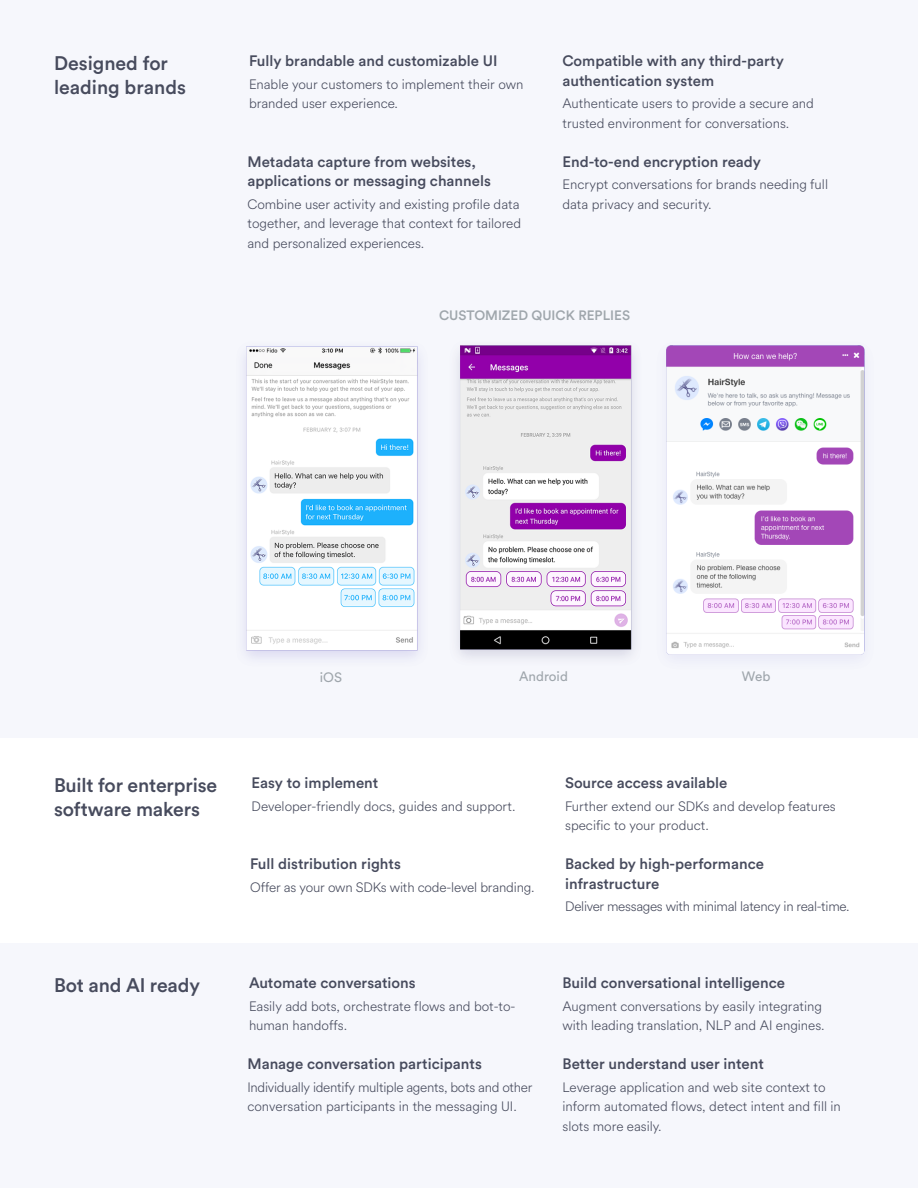
<style>
.page{position:relative;width:918px;height:1188px;background:#fff}
.page>*{position:absolute;margin:0;border:0;box-sizing:border-box;transform-origin:0 0}
.t1{font:500 19.5px/24px "Circular Std";letter-spacing:-.01em;color:#474b5d}
.t2{font:500 15px/19.5px "Circular Std";color:#474b5d}
.t3{font:500 15px "Circular Std";color:#464a5c}
.t4{font:300 13.5px/19.5px "Circular Std";color:#464a5c}
.t5{font:300 13.5px/19.5px "Circular Std";letter-spacing:-.02em;color:#464a5c}
.t6{font:500 13.5px "Circular Std";color:#9fa6ac}
.t7{font:13.5px "Circular Std";color:#9fa6ac}
</style>
<div class="page">
<div style="left:0;top:0;width:918px;height:738px;background:#f6f7fc"></div>
<div style="left:0;top:944px;width:918px;height:244px;background:#f6f7fc"></div>
<img style="left:244px;top:345px;width:621px;height:314px">
<h3 class="t1" style="left:54px;top:51px;width:134px">Designed for leading brands</h3>
<h5 class="t2" style="left:249px;top:51px;width:250px">Fully brandable and customizable UI</h5>
<p class="t4" style="left:249px;top:74px;width:276px">Enable your customers to implement their own branded user experience.</p>
<h5 class="t2" style="left:248px;top:151px;width:245px">Metadata capture from websites, applications or messaging channels</h5>
<p class="t4" style="left:248px;top:194px;width:275px">Combine user activity and existing profile data together, and leverage that context for tailored and personalized experiences.</p>
<h5 class="t2" style="left:562px;top:51px;width:223px">Compatible with any third-party authentication system</h5>
<p class="t4" style="left:562px;top:93px;width:253px">Authenticate users to provide a secure and trusted environment for conversations.</p>
<h5 class="t2" style="left:562px;top:151px;width:200px">End-to-end encryption ready</h5>
<p class="t4" style="left:562px;top:174px;width:267px">Encrypt conversations for brands needing full data privacy and security.</p>
<h5 class="t6" style="left:439px;top:307px;width:193px">CUSTOMIZED QUICK REPLIES</h5>
<h5 class="t7" style="left:320px;top:669px;width:24px">iOS</h5>
<h5 class="t7" style="left:519px;top:668px;width:50px">Android</h5>
<h5 class="t7" style="left:742px;top:668px;width:30px">Web</h5>
<h3 class="t1" style="left:54px;top:773px;width:165px">Built for enterprise software makers</h3>
<h5 class="t2" style="left:252px;top:773px;width:128px">Easy to implement</h5>
<p class="t4" style="left:252px;top:796px;width:265px">Developer-friendly docs, guides and support.</p>
<h5 class="t2" style="left:250px;top:854px;width:152px">Full distribution rights</h5>
<p class="t4" style="left:250px;top:877px;width:286px">Offer as your own SDKs with code-level branding.</p>
<h3 class="t1" style="left:54px;top:972px;width:148px">Bot and AI ready</h3>
<h5 class="t2" style="left:249px;top:973px;width:168px">Automate conversations</h5>
<p class="t4" style="left:249px;top:996px;width:268px">Easily add bots, orchestrate flows and bot-to&shy;human handoffs.</p>
<h5 class="t2" style="left:248px;top:1054px;width:236px">Manage conversation participants</h5>
<p class="t5" style="left:248px;top:1077px;width:287px">Individually identify multiple agents, bots and other conversation participants in the messaging UI.</p>
<h5 class="t2" style="left:565px;top:773px;width:164px">Source access available</h5>
<p class="t4" style="left:565px;top:796px;width:272px">Further extend our SDKs and develop features specific to your product.</p>
<h5 class="t2" style="left:565px;top:854px;width:200px">Backed by high-performance infrastructure</h5>
<p class="t5" style="left:565px;top:896px;width:286px">Deliver messages with minimal latency in real-time.</p>
<h5 class="t2" style="left:562px;top:973px;width:224px">Build conversational intelligence</h5>
<p class="t4" style="left:562px;top:996px;width:264px">Augment conversations by easily integrating with leading translation, NLP and AI engines.</p>
<p class="t3" style="left:562px;top:1055px;width:203px">Better understand user intent</p>
<p class="t4" style="left:562px;top:1077px;width:280px">Leverage application and web site context to inform automated flows, detect intent and fill in slots more easily.</p>
</div>
